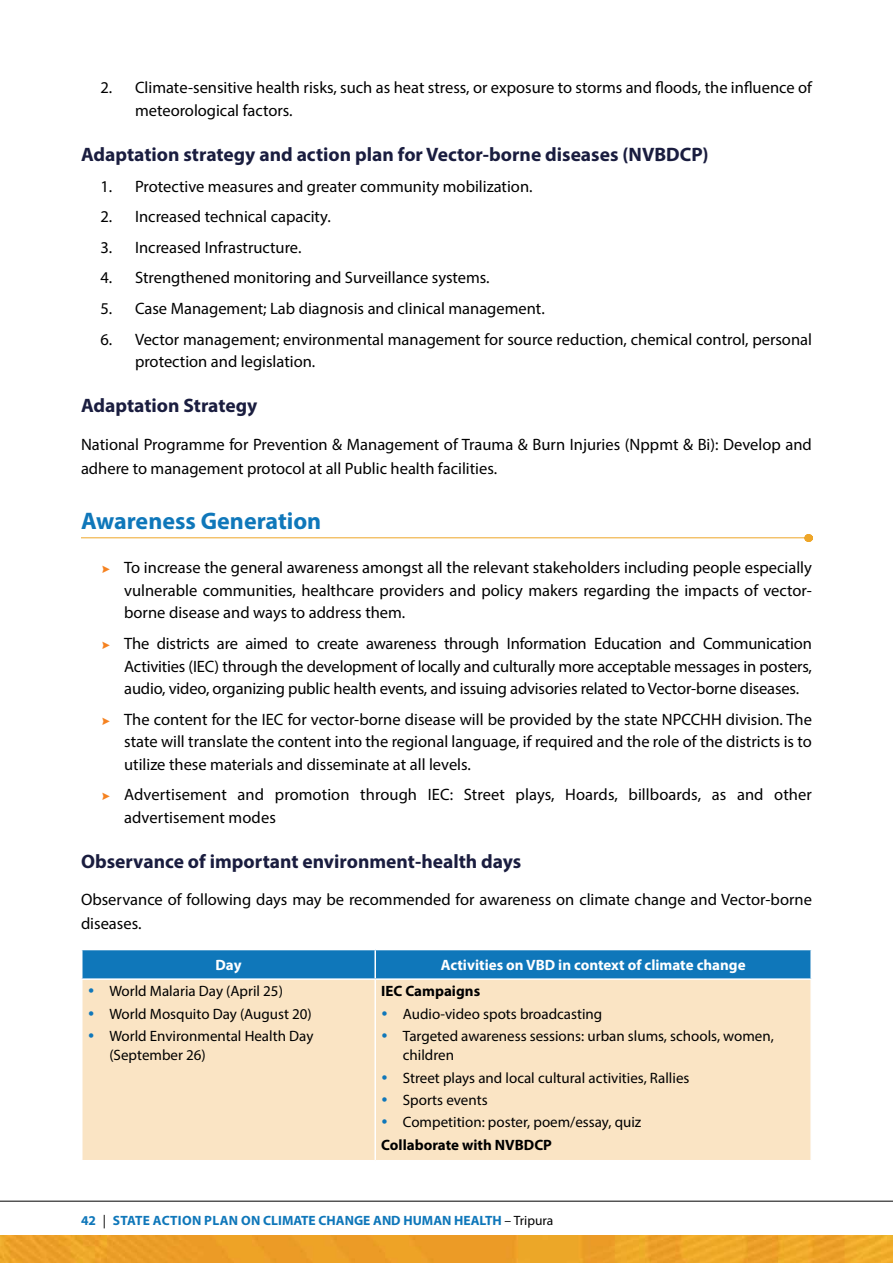
<style>
.page{position:relative;width:893px;height:1263px;background:#fff}
.page>*{position:absolute;margin:0;border:0;box-sizing:border-box;transform-origin:0 0}
.t1{font:700 24px "Myriad Pro";color:#0f77ba}
.t2{font:700 19.5px "Myriad Pro";color:#1a1d3f}
.t3{font:16.5px/22.5px "Myriad Pro";color:#000}
.t4{font:15px/22.2px "Myriad Pro";color:#000}
.t5{font:700 15px "Myriad Pro";color:#fff}
.t6{font:700 15px "Myriad Pro";color:#000}
.t7{font:700 13.5px "Myriad Pro";color:#0f77ba}
.s1{font-weight:400;color:#000}
</style>
<div class="page">
<img style="left:0;top:1236px;width:893px;height:27px">
<hr style="left:0;top:1201px;width:893px;height:1px;background:#000">
<hr style="left:81px;top:537px;width:731px;height:1px;background:#eea629">
<div style="left:82px;top:980px;width:728px;height:180px;background:#fae4c4"></div>
<hr style="left:374px;top:980px;width:2px;height:180px;background:#fff">
<div style="left:81px;top:950px;width:729px;height:28px;background:#0f77ba"></div>
<svg style="left:89px;top:989px;width:4px;height:4px"></svg>
<svg style="left:89px;top:1011px;width:4px;height:4px"></svg>
<svg style="left:89px;top:1033px;width:4px;height:4px"></svg>
<svg style="left:382px;top:1011px;width:5px;height:4px"></svg>
<svg style="left:382px;top:1033px;width:5px;height:4px"></svg>
<svg style="left:382px;top:1075px;width:5px;height:4px"></svg>
<svg style="left:382px;top:1097px;width:5px;height:4px"></svg>
<svg style="left:382px;top:1119px;width:5px;height:5px"></svg>
<p class="t3" style="left:135px;top:76px;width:678px;text-indent:-35px">2. Climate-sensitive health risks, such as heat stress, or exposure to storms and floods, the influence of meteorological factors.</p>
<p class="t2" style="left:81px;top:142px;width:629px">Adaptation strategy and action plan for Vector-borne diseases (NVBDCP)</p>
<p class="t3" style="left:100px;top:174px;width:434px">1. Protective measures and greater community mobilization.</p>
<p class="t3" style="left:100px;top:205px;width:232px">2. Increased technical capacity.</p>
<p class="t3" style="left:100px;top:236px;width:202px">3. Increased Infrastructure.</p>
<p class="t3" style="left:100px;top:266px;width:391px">4. Strengthened monitoring and Surveillance systems.</p>
<p class="t3" style="left:100px;top:297px;width:446px">5. Case Management; Lab diagnosis and clinical management.</p>
<p class="t3" style="left:135px;top:327px;width:678px;text-indent:-35px">6. Vector management; environmental management for source reduction, chemical control, personal protection and legislation.</p>
<p class="t2" style="left:81px;top:393px;width:178px">Adaptation Strategy</p>
<p class="t3" style="left:81px;top:432px;width:732px;line-height:24px">National Programme for Prevention &amp; Management of Trauma &amp; Burn Injuries (Nppmt &amp; Bi): Develop and adhere to management protocol at all Public health facilities.</p>
<h1 class="t1" style="left:81px;top:506px;width:242px">Awareness Generation</h1>
<p class="t3" style="left:124px;top:556px;width:689px;text-align:justify">To increase the general awareness amongst all the relevant stakeholders including people especially vulnerable communities, healthcare providers and policy makers regarding the impacts of vector&shy;borne disease and ways to address them.</p>
<p class="t3" style="left:124px;top:632px;width:689px;text-align:justify">The districts are aimed to create awareness through Information Education and Communication Activities (IEC) through the development of locally and culturally more acceptable messages in posters, audio, video, organizing public health events, and issuing advisories related to Vector-borne diseases.</p>
<p class="t3" style="left:124px;top:708px;width:689px;text-align:justify">The content for the IEC for vector-borne disease will be provided by the state NPCCHH division. The state will translate the content into the regional language, if required and the role of the districts is to utilize these materials and disseminate at all levels.</p>
<p class="t3" style="left:124px;top:783px;width:689px">Advertisement and promotion through IEC: Street plays, Hoards, billboards, as and other advertisement modes</p>
<p class="t2" style="left:81px;top:848px;width:442px">Observance of important environment-health days</p>
<p class="t3" style="left:81px;top:887px;width:732px;line-height:24px">Observance of following days may be recommended for awareness on climate change and Vector-borne diseases.</p>
<p class="t5" style="left:215px;top:955px;width:28px">Day</p>
<p class="t5" style="left:441px;top:955px;width:306px">Activities on VBD in context of climate change</p>
<p class="t4" style="left:109px;top:980px;width:206px">World Malaria Day (April 25)<br>World Mosquito Day (August 20)<br>World Environmental Health Day</p>
<p class="t4" style="left:109px;top:1044px;width:98px">(September 26)</p>
<p class="t6" style="left:381px;top:981px;width:100px">IEC Campaigns</p>
<p class="t4" style="left:403px;top:1002px;width:373px">Audio-video spots broadcasting<br>Targeted awareness sessions: urban slums, schools, women,</p>
<p class="t4" style="left:403px;top:1044px;width:288px">children<br>Street plays and local cultural activities, Rallies<br>Sports events<br>Competition: poster, poem/essay, quiz</p>
<p class="t6" style="left:381px;top:1135px;width:172px">Collaborate with NVBDCP</p>
<p class="t7" style="left:81px;top:1211px;width:474px">42 <span class="s1">|</span> State Action Plan on CLIMATE CHANGE AND HUMAN HEALTH <span class="s1">– Tripura</span></p>
</div>
